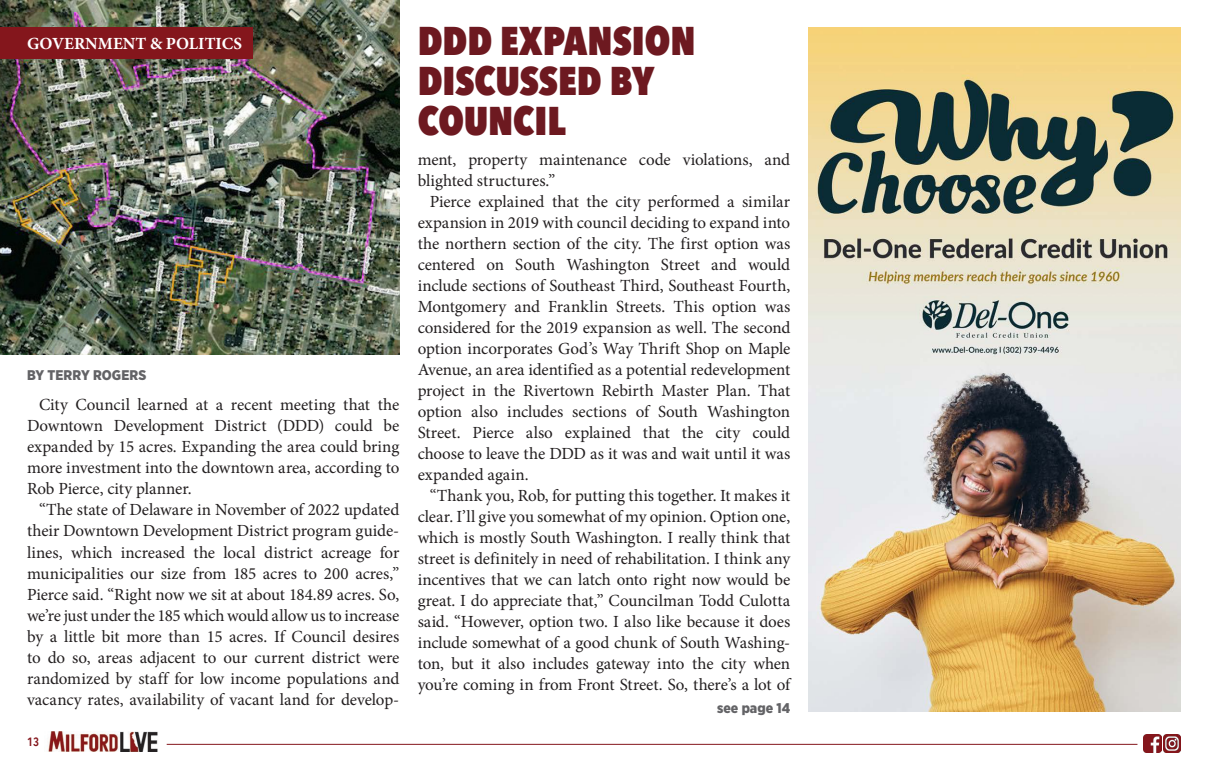
<style>
.page{position:relative;width:1208px;height:769px;background:#fff}
.page>*{position:absolute;margin:0;border:0;box-sizing:border-box;transform-origin:0 0}
.t1{font:800 40px/40px "Avenir Next Condensed";color:#6d1920}
.body_copy{font:17px/21px "Minion Pro";letter-spacing:-.005em;color:#231f20;text-align:justify}
.t2{font:700 17px "Minion Pro";color:#fff}
.t3{font:900 14px "Gotham Narrow";color:#636366}
.t4{font:600 12px "Avenir Next Condensed";color:#84161c}
</style>
<div class="page">
<img style="left:48px;top:731px;width:110px;height:19px">
<hr style="left:167px;top:743px;width:970px;height:1px;background:#84161c">
<img style="left:1143px;top:734px;width:18px;height:18px">
<img style="left:1163px;top:734px;width:17px;height:18px">
<img style="left:0;top:0;width:399px;height:354px">
<div style="left:0;top:27px;width:252px;height:32px;background:#84161c"></div>
<div style="left:397px;top:5px;width:318px;height:152px;background:#fff"></div>
<img style="left:808px;top:27px;width:372px;height:684px">
<p class="t2" style="left:27px;top:31px;width:216px">GOVERNMENT &amp; POLITICS</p>
<p class="t1" style="left:417px;top:21px;width:279px">DDD EXPANSION<br>DISCUSSED BY<br>COUNCIL</p>
<p class="t3" style="left:27px;top:366px;width:121px">BY TERRY ROGERS</p>
<p class="body_copy" style="left:27px;top:394px;width:374px;text-indent:12px">City Council learned at a recent meeting that the Downtown Development District (DDD) could be expanded by 15 acres. Expanding the area could bring more investment into the downtown area, according to Rob Pierce, city planner.</p>
<p class="body_copy" style="left:27px;top:499px;width:374px;text-indent:12px">“The state of Delaware in November of 2022 updated their Downtown Development District program guide&shy;lines, which increased the local district acreage for municipalities our size from 185 acres to 200 acres,” Pierce said. “Right now we sit at about 184.89 acres. So, we’re just under the 185 which would allow us to increase by a little bit more than 15 acres. If Council desires to do so, areas adjacent to our current district were randomized by staff for low income populations and vacancy rates, availability of vacant land for develop-</p>
<p class="t4" style="left:27px;top:730px;width:13px">13</p>
<p class="body_copy" style="left:417px;top:149px;width:374px">ment, property maintenance code violations, and blighted structures.”</p>
<p class="body_copy" style="left:417px;top:191px;width:374px;text-indent:12px">Pierce explained that the city performed a similar expansion in 2019 with council deciding to expand into the northern section of the city. The first option was centered on South Washington Street and would include sections of Southeast Third, Southeast Fourth, Montgomery and Franklin Streets. This option was considered for the 2019 expansion as well. The second option incorporates God’s Way Thrift Shop on Maple Avenue, an area identified as a potential redevelopment project in the Rivertown Rebirth Master Plan. That option also includes sections of South Washington Street. Pierce also explained that the city could choose to leave the DDD as it was and wait until it was expanded again.</p>
<p class="body_copy" style="left:417px;top:485px;width:374px;text-indent:12px">“Thank you, Rob, for putting this together. It makes it clear. I’ll give you somewhat of my opinion. Option one, which is mostly South Washington. I really think that street is definitely in need of rehabilitation. I think any incentives that we can latch onto right now would be great. I do appreciate that,” Councilman Todd Culotta said. “However, option two. I also like because it does include somewhat of a good chunk of South Washing&shy;ton, but it also includes gateway into the city when you’re coming in from Front Street. So, there’s a lot of</p>
<p class="t3" style="left:717px;top:698px;width:75px">see page 14</p>
</div>
